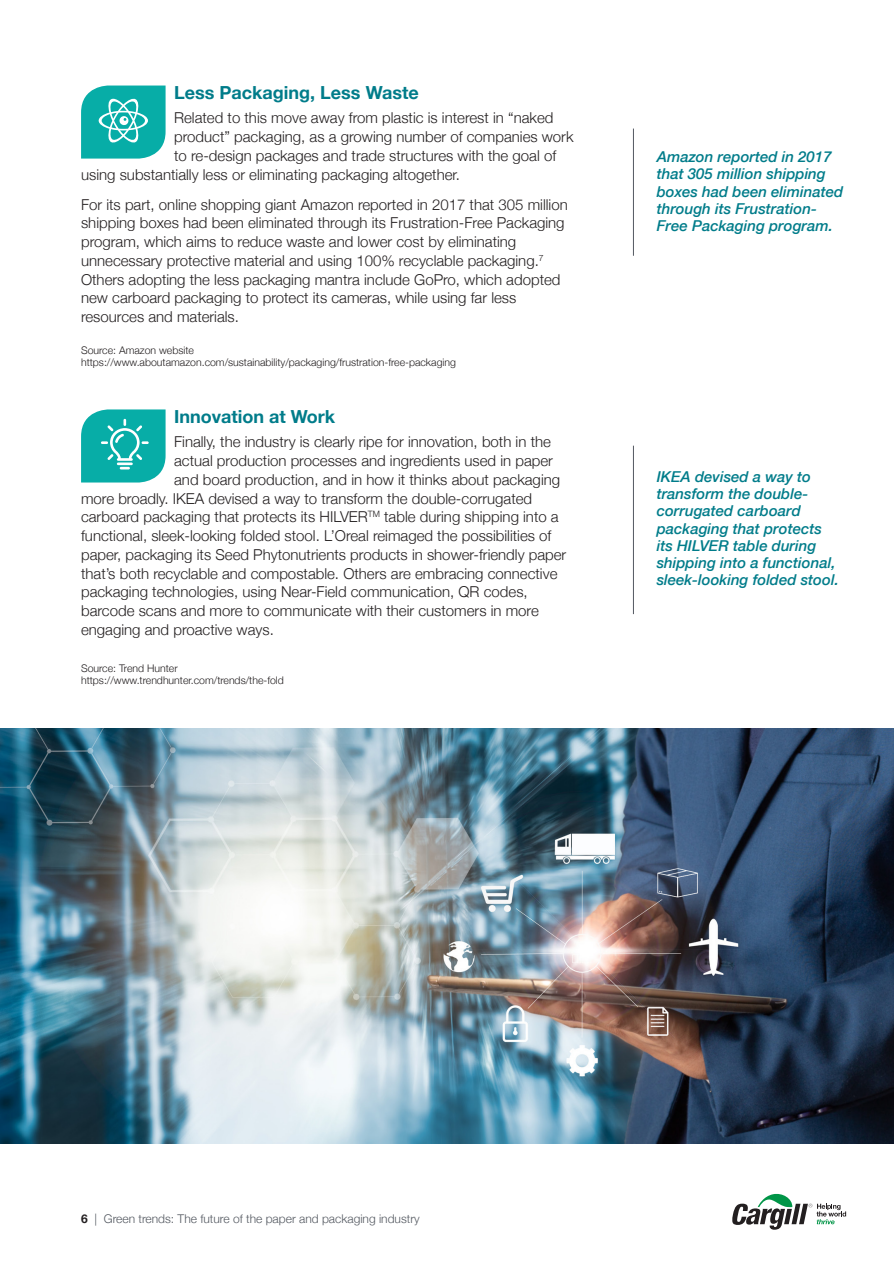
<style>
.page{position:relative;width:894px;height:1263px;background:#fff}
.page>*{position:absolute;margin:0;border:0;box-sizing:border-box;transform-origin:0 0}
.body{font:700 18px "Helvetica Neue";color:#007c8a}
.body-2{font:300 15px/18.8px "Helvetica Neue";color:#231f20}
.sidebar{font:italic 500 15px/17.2px "Helvetica Neue";color:#007c8a}
.t1{font:300 12px "Helvetica Neue";color:#535860}
.body-3{font:300 10.5px/12px "Helvetica Neue";color:#231f20}
.s1{font-weight:700;color:#231f20}
</style>
<div class="page">
<svg style="left:732px;top:1193px;width:113px;height:36px"></svg>
<svg style="left:81px;top:409px;width:84px;height:73px;background:#26b7b2"></svg>
<svg style="left:81px;top:86px;width:84px;height:73px;background:#2cb9b4"></svg>
<img style="left:0;top:728px;width:893px;height:415px">
<hr style="left:632px;top:129px;width:1px;height:127px;background:#535860">
<hr style="left:632px;top:446px;width:1px;height:168px;background:#535860">
<p class="body" style="left:174px;top:78px;width:246px">Less Packaging, Less Waste</p>
<p class="body-2" style="left:174px;top:107px;width:380px">Related to this move away from plastic is interest in “naked</p>
<p class="body-2" style="left:174px;top:126px;width:401px">product” packaging, as a growing number of companies work</p>
<p class="body-2" style="left:174px;top:145px;width:383px">to re-design packages and trade structures with the goal of</p>
<p class="body-2" style="left:81px;top:164px;width:380px">using substantially less or eliminating packaging altogether.</p>
<p class="body-2" style="left:81px;top:194px;width:488px">For its part, online shopping giant Amazon reported in 2017 that 305 million shipping boxes had been eliminated through its Frustration-Free Packaging program, which aims to reduce waste and lower cost by eliminating unnecessary protective material and using 100% recyclable packaging.<sup>7<br></sup>Others adopting the less packaging mantra include GoPro, which adopted new carboard packaging to protect its cameras, while using far less resources and materials.</p>
<p class="body-3" style="left:81px;top:343px;width:376px">Source: Amazon website https://www.aboutamazon.com/sustainability/packaging/frustration-free-packaging</p>
<p class="body" style="left:174px;top:402px;width:162px">Innovation at Work</p>
<p class="body-2" style="left:174px;top:431px;width:378px">Finally, the industry is clearly ripe for innovation, both in the</p>
<p class="body-2" style="left:174px;top:450px;width:380px">actual production processes and ingredients used in paper</p>
<p class="body-2" style="left:174px;top:469px;width:387px">and board production, and in how it thinks about packaging</p>
<p class="body-2" style="left:81px;top:488px;width:452px">more broadly. IKEA devised a way to transform the double-corrugated</p>
<p class="body-2" style="left:81px;top:506px;width:479px">carboard packaging that protects its HILVER<sup>TM</sup> table during shipping into a</p>
<p class="body-2" style="left:81px;top:525px;width:472px">functional, sleek-looking folded stool. L’Oreal reimaged the possibilities of</p>
<p class="body-2" style="left:81px;top:544px;width:486px">paper, packaging its Seed Phytonutrients products in shower-friendly paper</p>
<p class="body-2" style="left:81px;top:563px;width:477px">that’s both recyclable and compostable. Others are embracing connective</p>
<p class="body-2" style="left:81px;top:581px;width:448px">packaging technologies, using Near-Field communication, QR codes,</p>
<p class="body-2" style="left:81px;top:600px;width:459px">barcode scans and more to communicate with their customers in more</p>
<p class="body-2" style="left:81px;top:619px;width:194px">engaging and proactive ways.</p>
<p class="body-3" style="left:81px;top:661px;width:204px">Source: Trend Hunter https://www.trendhunter.com/trends/the-fold</p>
<p class="sidebar" style="left:656px;top:147px;width:188px">Amazon reported in 2017 that 305 million shipping boxes had been eliminated through its Frustration-<br>Free Packaging program.</p>
<p class="sidebar" style="left:656px;top:467px;width:184px">IKEA devised a way to transform the double&shy;corrugated carboard packaging that protects its HILVER table during shipping into a functional, sleek-looking folded stool.</p>
<p class="t1" style="left:81px;top:1209px;width:340px"><span class="s1">6</span> | Green trends: The future of the paper and packaging industry</p>
</div>
